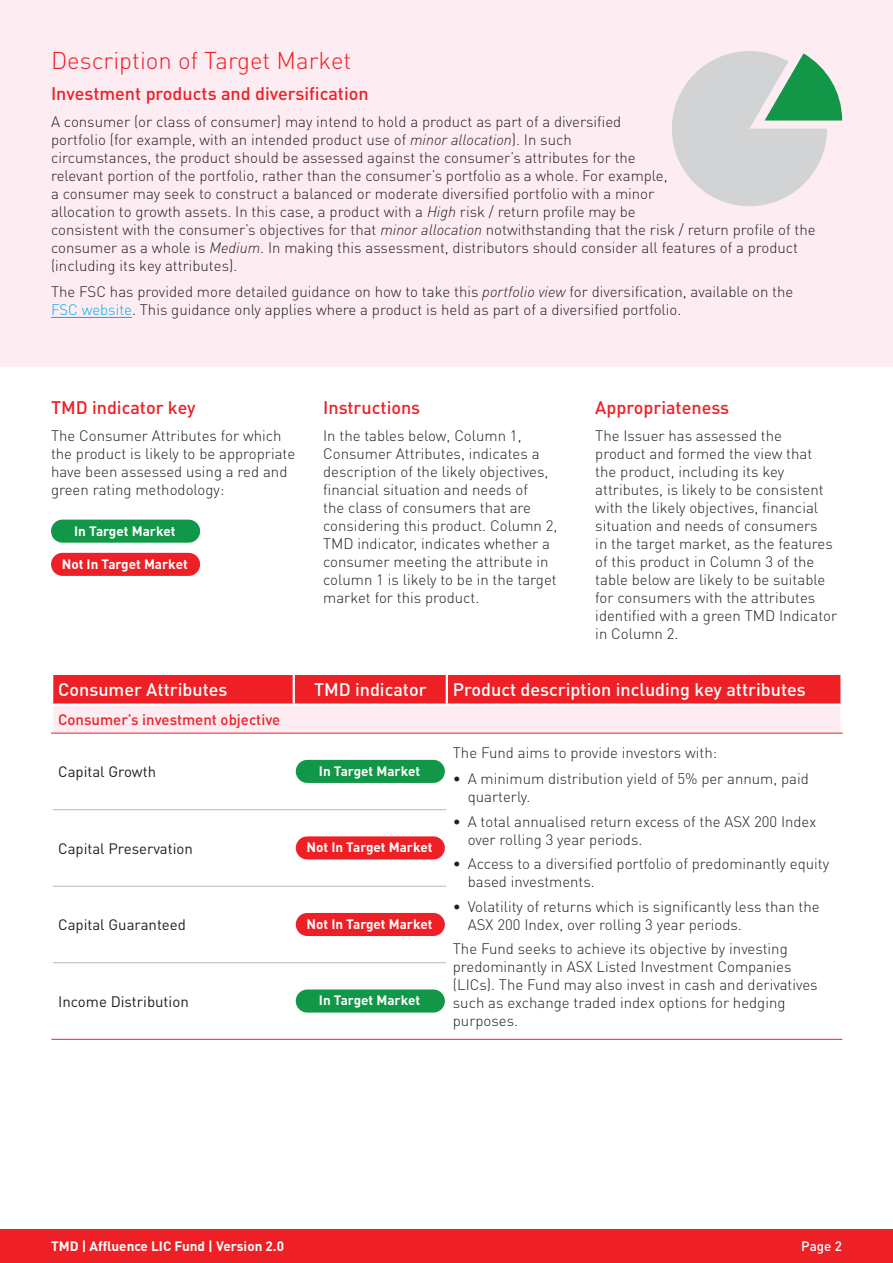
<style>
.page{position:relative;width:893px;height:1263px;background:#fff}
.page>*{position:absolute;margin:0;border:0;box-sizing:border-box;transform-origin:0 0}
.Body_H1{font:300 24px "DIN Pro";color:#ee2026}
.Body_H2{font:500 18px "DIN Pro";color:#ee2026}
.Table_H1{font:500 18px "DIN Pro";color:#fff}
.Body_text{font:300 15px/18px "DIN Pro";color:#231f20}
.Table_H3{font:15px "DIN Pro";color:#231f20}
.Table_H2{font:500 15px "DIN Pro";color:#ee2026}
.Body_H2-2{font:700 13.5px "DIN Pro";color:#fff}
.t1{font:500 13.5px "DIN Pro";color:#fff}
.s1{font-style:italic}
.s2{color:#00aeef}
</style>
<div class="page">
<div style="left:0;top:1229px;width:893px;height:34px;background:#ee2026"></div>
<div style="left:0;top:0;width:893px;height:366px;background:#fdedf2"></div>
<hr style="left:51px;top:317px;width:81px;height:1px;background:#00aeef">
<div style="left:53px;top:675px;width:787px;height:28px;background:#ee2026"></div>
<div style="left:52px;top:705px;width:790px;height:28px;background:#fdedf2"></div>
<hr style="left:51px;top:703px;width:243px;height:3px;background:#fff">
<hr style="left:294px;top:703px;width:153px;height:3px;background:#fff">
<hr style="left:447px;top:703px;width:396px;height:3px;background:#fff">
<hr style="left:293px;top:675px;width:2px;height:28px;background:#fff">
<hr style="left:446px;top:675px;width:2px;height:28px;background:#fff">
<hr style="left:51px;top:706px;width:2px;height:27px;background:#fff">
<hr style="left:840px;top:706px;width:3px;height:27px;background:#fff">
<hr style="left:53px;top:809px;width:241px;height:1px;background:#b6b8b9">
<hr style="left:294px;top:809px;width:152px;height:1px;background:#b6b8b9">
<hr style="left:53px;top:886px;width:241px;height:1px;background:#b6b8b9">
<hr style="left:294px;top:886px;width:152px;height:1px;background:#b6b8b9">
<hr style="left:53px;top:962px;width:241px;height:1px;background:#b6b8b9">
<hr style="left:294px;top:962px;width:152px;height:1px;background:#b6b8b9">
<hr style="left:51px;top:733px;width:243px;height:1px;background:#ee2026">
<hr style="left:294px;top:733px;width:153px;height:1px;background:#ee2026">
<hr style="left:447px;top:733px;width:396px;height:1px;background:#ee2026">
<hr style="left:51px;top:1039px;width:243px;height:1px;background:#ee2026">
<hr style="left:294px;top:1039px;width:153px;height:1px;background:#ee2026">
<hr style="left:447px;top:1039px;width:395px;height:1px;background:#ee2026">
<div style="left:296px;top:760px;width:149px;height:23px;background:#119747;border-radius:12px"></div>
<div style="left:296px;top:836px;width:149px;height:23px;background:#ee2026;border-radius:12px"></div>
<div style="left:296px;top:913px;width:149px;height:23px;background:#ee2026;border-radius:12px"></div>
<div style="left:296px;top:989px;width:149px;height:23px;background:#119747;border-radius:12px"></div>
<div style="left:51px;top:553px;width:149px;height:23px;background:#ee2026;border-radius:12px"></div>
<div style="left:51px;top:520px;width:149px;height:23px;background:#119747;border-radius:12px"></div>
<svg style="left:672px;top:51px;width:170px;height:155px"></svg>
<p class="Body_H1" style="left:51px;top:44px;width:302px">Description of Target Market</p>
<p class="Body_H2" style="left:51px;top:82px;width:319px">Investment products and diversification</p>
<p class="Body_text" style="left:51px;top:112px;width:766px">A consumer (or class of consumer) may intend to hold a product as part of a diversified<br>portfolio (for example, with an intended product use of <span class="s1">minor allocation</span>). In such<br>circumstances, the product should be assessed against the consumer’s attributes for the<br>relevant portion of the portfolio, rather than the consumer’s portfolio as a whole. For example,<br>a consumer may seek to construct a balanced or moderate diversified portfolio with a minor<br>allocation to growth assets. In this case, a product with a <span class="s1">High</span> risk / return profile may be<br>consistent with the consumer’s objectives for that <span class="s1">minor allocation</span> notwithstanding that the risk / return profile of the consumer as a whole is <span class="s1">Medium</span>. In making this assessment, distributors should consider all features of a product (including its key attributes).</p>
<p class="Body_text" style="left:51px;top:282px;width:744px">The FSC has provided more detailed guidance on how to take this <span class="s1">portfolio view</span> for diversification, available on the<br><span class="s2">FSC website</span>. This guidance only applies where a product is held as part of a diversified portfolio.</p>
<p class="Body_H2" style="left:51px;top:395px;width:146px">TMD indicator key</p>
<p class="Body_text" style="left:51px;top:426px;width:246px">The Consumer Attributes for which the product is likely to be appropriate have been assessed using a red and green rating methodology:</p>
<p class="Body_H2-2" style="left:74px;top:521px;width:103px">In Target Market</p>
<p class="Body_H2-2" style="left:62px;top:555px;width:128px">Not In Target Market</p>
<p class="Body_H2" style="left:323px;top:395px;width:99px">Instructions</p>
<p class="Body_text" style="left:323px;top:426px;width:236px">In the tables below, Column 1, Consumer Attributes, indicates a description of the likely objectives, financial situation and needs of<br>the class of consumers that are considering this product. Column 2, TMD indicator, indicates whether a consumer meeting the attribute in column 1 is likely to be in the target market for this product.</p>
<p class="Body_H2" style="left:595px;top:395px;width:135px">Appropriateness</p>
<p class="Body_text" style="left:595px;top:426px;width:243px">The Issuer has assessed the<br>product and formed the view that<br>the product, including its key attributes, is likely to be consistent with the likely objectives, financial situation and needs of consumers<br>in the target market, as the features of this product in Column 3 of the table below are likely to be suitable for consumers with the attributes identified with a green TMD Indicator in Column 2.</p>
<p class="Table_H1" style="left:58px;top:677px;width:171px">Consumer Attributes</p>
<p class="Table_H1" style="left:314px;top:677px;width:114px">TMD indicator</p>
<p class="Table_H1" style="left:453px;top:677px;width:354px">Product description including key attributes</p>
<p class="Table_H2" style="left:58px;top:709px;width:224px">Consumer’s investment objective</p>
<p class="Table_H3" style="left:58px;top:761px;width:100px">Capital Growth</p>
<p class="Body_H2-2" style="left:319px;top:762px;width:103px">In Target Market</p>
<p class="Body_text" style="left:453px;top:743px;width:266px">The Fund aims to provide investors with:</p>
<p class="Body_text" style="left:468px;top:769px;width:343px;text-indent:-15px">• A minimum distribution yield of 5% per annum, paid quarterly.</p>
<p class="Body_text" style="left:468px;top:812px;width:350px;text-indent:-15px">• A total annualised return excess of the ASX 200 Index over rolling 3 year periods.</p>
<p class="Body_text" style="left:468px;top:854px;width:363px;text-indent:-15px">• Access to a diversified portfolio of predominantly equity based investments.</p>
<p class="Body_text" style="left:468px;top:896px;width:353px;text-indent:-15px">• Volatility of returns which is significantly less than the<br>ASX 200 Index, over rolling 3 year periods.</p>
<p class="Body_text" style="left:453px;top:939px;width:366px">The Fund seeks to achieve its objective by investing predominantly in ASX Listed Investment Companies (LICs). The Fund may also invest in cash and derivatives such as exchange traded index options for hedging purposes.</p>
<p class="Table_H3" style="left:58px;top:838px;width:136px">Capital Preservation</p>
<p class="Body_H2-2" style="left:307px;top:838px;width:128px">Not In Target Market</p>
<p class="Table_H3" style="left:58px;top:914px;width:129px">Capital Guaranteed</p>
<p class="Body_H2-2" style="left:307px;top:915px;width:128px">Not In Target Market</p>
<p class="Table_H3" style="left:58px;top:991px;width:132px">Income Distribution</p>
<p class="Body_H2-2" style="left:319px;top:991px;width:103px">In Target Market</p>
<p class="Body_H2-2" style="left:51px;top:1237px;width:235px">TMD | Affluence LIC Fund | Version 2.0</p>
<p class="t1" style="left:801px;top:1237px;width:42px">Page 2</p>
</div>
